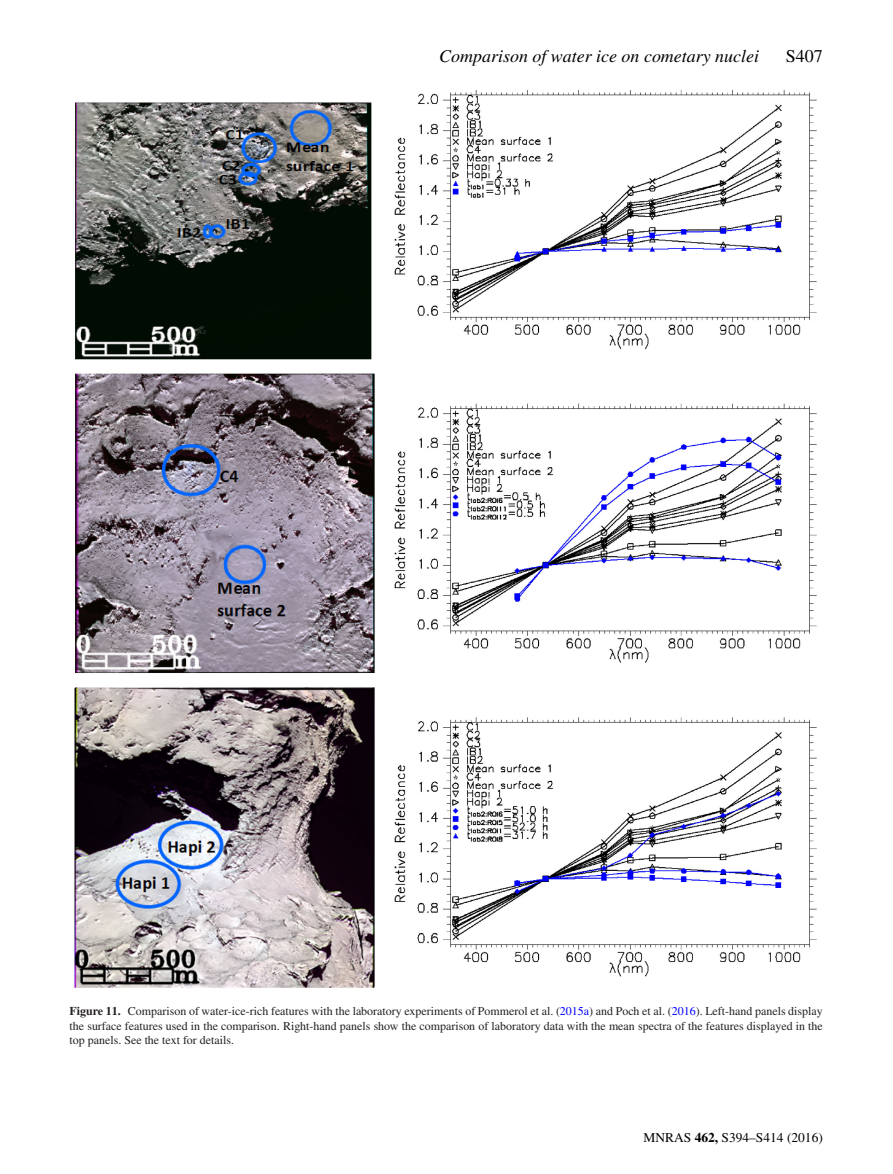
<style>
.page{position:relative;width:893px;height:1174px;background:#fff}
.page>*{position:absolute;margin:0;border:0;box-sizing:border-box;transform-origin:0 0}
.t1{font:italic 18px "Times";color:#000}
.t2{font:18px "Times";color:#000}
.t3{font:13.5px "Times";color:#000}
.t4{font:12px/15px "Times";color:#231f20;text-align:justify}
.s1{font-weight:700}
.s2{color:#00f}
</style>
<div class="page">
<img style="left:74px;top:90px;width:743px;height:898px">
<h1 class="t1" style="left:439px;top:49px;width:321px">Comparison of water ice on cometary nuclei</h1>
<h1 class="t2" style="left:786px;top:49px;width:38px">S407</h1>
<p class="t4" style="left:70px;top:1004px;width:755px"><span class="s1">Figure 11.</span> Comparison of water-ice-rich features with the laboratory experiments of Pommerol et al. (<span class="s2">2015a</span>) and Poch et al. (<span class="s2">2016</span>). Left-hand panels display the surface features used in the comparison. Right-hand panels show the comparison of laboratory data with the mean spectra of the features displayed in the top panels. See the text for details.</p>
<p class="t3" style="left:643px;top:1132px;width:181px">MNRAS <span class="s1">462,</span> S394–S414 (2016)</p>
</div>
